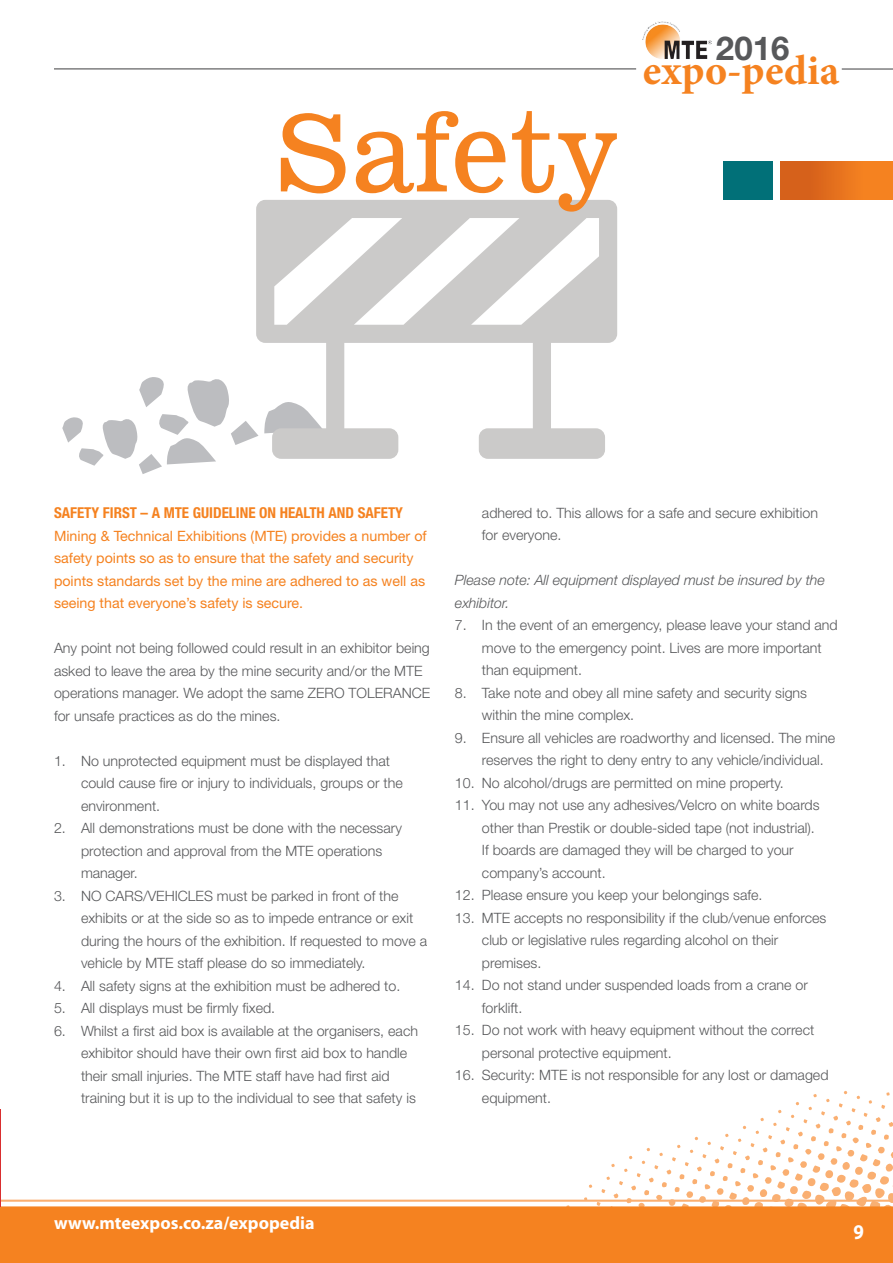
<style>
.page{position:relative;width:893px;height:1263px;background:#fff}
.page>*{position:absolute;margin:0;border:0;box-sizing:border-box;transform-origin:0 0}
.t1{font:106.35px "News 701 BT Roman A";color:#f58220}
.t2{font:700 42.15px "Minion Pro";letter-spacing:.005em;color:#f58220}
.t3{font:700 33px "Helvetica Neue LT Std";color:#57585a}
.t4{font:700 21px "Myriad Pro";color:#fff;scale:.9 1}
.t5{font:700 18px "Myriad Pro";color:#fff}
.t6{font:700 condensed 15px "Helvetica Neue LT Std";color:#f58220}
.t7{font:300 14.25px/22.5px "Helvetica Neue LT Std";color:#57585a}
.t8{font:14.25px/22.5px "Helvetica Neue LT Std";color:#f58220}
.t9{font:italic 300 14.25px/22.5px "Helvetica Neue LT Std";color:#57585a}
</style>
<div class="page">
<svg style="left:566px;top:1091px;width:327px;height:115px"></svg>
<div style="left:0;top:1206px;width:893px;height:57px;background:#f58220"></div>
<hr style="left:0;top:1199px;width:893px;height:3px;background:#faaf71">
<hr style="left:842px;top:69px;width:51px;height:1px;background:#3e3e3f">
<hr style="left:54px;top:68px;width:582px;height:1px;background:#3e3e3f">
<div style="left:844px;top:1208px;width:49px;height:43px;background:#f58220"></div>
<img style="left:643px;top:21px;width:68px;height:38px">
<hr style="left:0;top:1109px;width:1px;height:98px;background:#d92e2f">
<div style="left:780px;top:162px;width:113px;height:38px;background:linear-gradient(to right,#d05a1a,#fb8921)"></div>
<div style="left:723px;top:162px;width:49px;height:38px;background:#017078"></div>
<svg style="left:62px;top:377px;width:194px;height:97px"></svg>
<svg style="left:256px;top:200px;width:361px;height:259px;fill:#cbcac9"></svg>
<h1 class="t1" style="left:274px;top:89px;width:346px">Safety</h1>
<h3 class="t3" style="left:716px;top:28px;width:75px">2016</h3>
<h2 class="t2" style="left:643px;top:41px;width:198px">expo-pedia</h2>
<p class="t6" style="left:54px;top:504px;width:350px">SAFETY FIRST – A MTE GUIDELINE ON HEALTH AND SAFETY</p>
<p class="t8" style="left:54px;top:524px;width:374px">Mining &amp; Technical Exhibitions (MTE) provides a number of safety points so as to ensure that the safety and security points standards set by the mine are adhered to as well as seeing that everyone’s safety is secure.</p>
<p class="t7" style="left:54px;top:637px;width:378px">Any point not being followed could result in an exhibitor being asked to leave the area by the mine security and/or the MTE operations manager. We adopt the same ZERO TOLERANCE for unsafe practices as do the mines.</p>
<p class="t7" style="left:81px;top:749px;width:323px;text-indent:-27px">1. No unprotected equipment must be displayed that could cause fire or injury to individuals, groups or the environment.</p>
<p class="t7" style="left:81px;top:817px;width:322px;text-indent:-27px">2. All demonstrations must be done with the necessary protection and approval from the MTE operations manager.</p>
<p class="t7" style="left:81px;top:884px;width:348px;text-indent:-27px">3. NO CARS/VEHICLES must be parked in front of the exhibits or at the side so as to impede entrance or exit during the hours of the exhibition. If requested to move a vehicle by MTE staff please do so immediately.</p>
<p class="t7" style="left:54px;top:974px;width:348px">4. All safety signs at the exhibition must be adhered to.</p>
<p class="t7" style="left:54px;top:997px;width:223px">5. All displays must be firmly fixed.</p>
<p class="t7" style="left:81px;top:1019px;width:339px;text-indent:-27px">6. Whilst a first aid box is available at the organisers, each exhibitor should have their own first aid box to handle their small injuries. The MTE staff have had first aid training but it is up to the individual to see that safety is</p>
<p class="t7" style="left:482px;top:501px;width:338px">adhered to. This allows for a safe and secure exhibition for everyone.</p>
<p class="t9" style="left:455px;top:569px;width:372px">Please note: All equipment displayed must be insured by the exhibitor.</p>
<p class="t7" style="left:482px;top:614px;width:357px;text-indent:-27px">7. In the event of an emergency, please leave your stand and move to the emergency point. Lives are more important than equipment.</p>
<p class="t7" style="left:482px;top:681px;width:327px;text-indent:-27px">8. Take note and obey all mine safety and security signs within the mine complex.</p>
<p class="t7" style="left:482px;top:726px;width:355px;text-indent:-27px">9. Ensure all vehicles are roadworthy and licensed. The mine reserves the right to deny entry to any vehicle/individual.</p>
<p class="t7" style="left:455px;top:771px;width:330px">10. No alcohol/drugs are permitted on mine property.</p>
<p class="t7" style="left:482px;top:794px;width:339px;text-indent:-27px">11. You may not use any adhesives/Velcro on white boards other than Prestik or double-sided tape (not industrial).<br>If boards are damaged they will be charged to your company’s account.</p>
<p class="t7" style="left:455px;top:884px;width:309px">12. Please ensure you keep your belongings safe.</p>
<p class="t7" style="left:482px;top:906px;width:346px;text-indent:-27px">13. MTE accepts no responsibility if the club/venue enforces club or legislative rules regarding alcohol on their premises.</p>
<p class="t7" style="left:482px;top:974px;width:327px;text-indent:-27px">14. Do not stand under suspended loads from a crane or forklift.</p>
<p class="t7" style="left:482px;top:1019px;width:334px;text-indent:-27px">15. Do not work with heavy equipment without the correct personal protective equipment.</p>
<p class="t7" style="left:482px;top:1064px;width:348px;text-indent:-27px">16. Security: MTE is not responsible for any lost or damaged equipment.</p>
<p class="t5" style="left:54px;top:1211px;width:262px">www.mteexpos.co.za/expopedia</p>
<h3 class="t4" style="left:853px;top:1218px;width:13px">9</h3>
</div>
